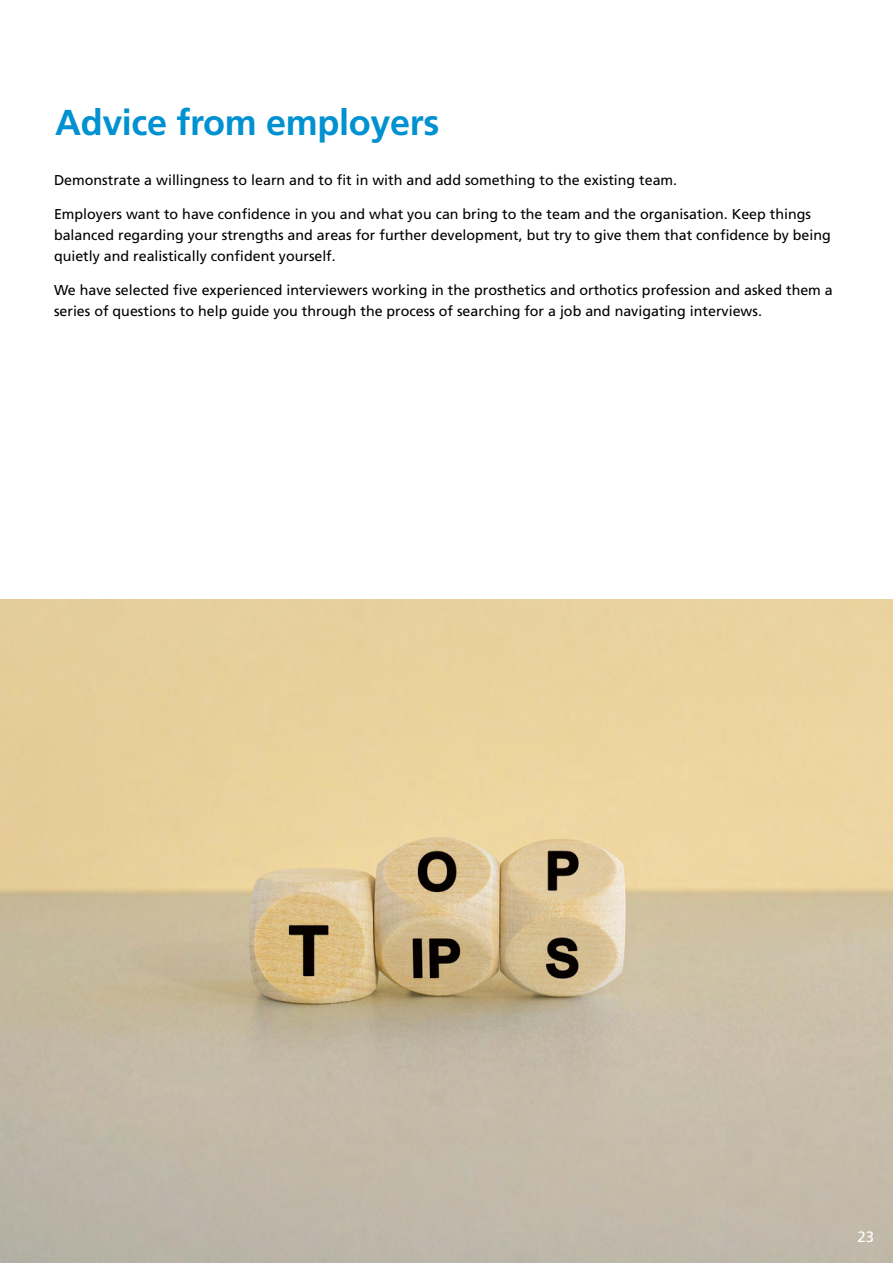
<style>
.page{position:relative;width:893px;height:1263px;background:#fff}
.page>*{position:absolute;margin:0;border:0;box-sizing:border-box;transform-origin:0 0}
.t1{font:700 36px "Frutiger LT Pro";letter-spacing:-.01em;color:#0091d0}
.t2{font:15px "Frutiger LT Pro";color:#fff}
.t3{font:14.25px/21px "Frutiger LT Pro";color:#000}
</style>
<div class="page">
<img style="left:0;top:600px;width:893px;height:663px">
<p class="t1" style="left:55px;top:101px;width:386px">Advice from employers</p>
<p class="t3" style="left:54px;top:170px;width:625px">Demonstrate a willingness to learn and to fit in with and add something to the existing team.</p>
<p class="t3" style="left:54px;top:203px;width:778px">Employers want to have confidence in you and what you can bring to the team and the organisation. Keep things balanced regarding your strengths and areas for further development, but try to give them that confidence by being quietly and realistically confident yourself.</p>
<p class="t3" style="left:54px;top:279px;width:780px">We have selected five experienced interviewers working in the prosthetics and orthotics profession and asked them a series of questions to help guide you through the process of searching for a job and navigating interviews.</p>
<p class="t2" style="left:858px;top:1227px;width:18px">23</p>
</div>
